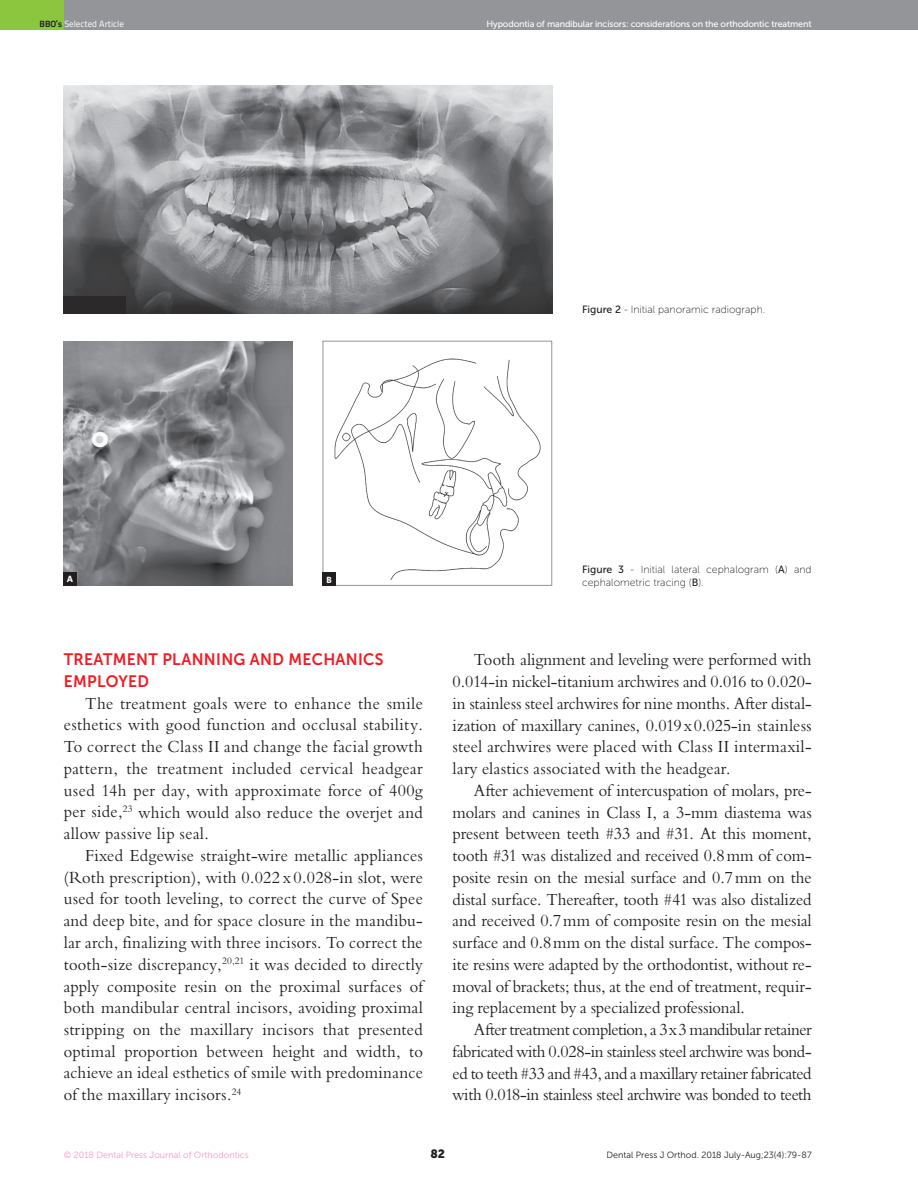
<style>
.page{position:relative;width:918px;height:1188px;background:#fff}
.page>*{position:absolute;margin:0;border:0;box-sizing:border-box;transform-origin:0 0}
.t1{font:16.5px/21.8px "Bergamo Std";letter-spacing:.01em;color:#231f20;text-align:justify;scale:.95 1}
.t2{font:16.5px/21.8px "Museo Sans 700";letter-spacing:.02em;color:#ee1d23;scale:.95 1}
.t3{font:12px "Museo Sans 900";color:#231f20}
.t4{font:10.5px/12.6px "Museo Sans 100";color:#231f20}
.t5{font:9px "Museo Sans 500";letter-spacing:-.015em;color:#fff}
.t6{font:9px "Museo Sans 300";color:#231f20}
.t7{font:9px "Museo Sans 300";color:#f499c2}
.t8{font:9px "Titillium Text 22 L";color:#fff}
.t9{font:700 9px "Whitney";color:#fff}
.s1{font-weight:700;color:#231f20}
.s2{font-family:"Museo Sans 500"}
</style>
<div class="page">
<div style="left:0;top:0;width:918px;height:30px;background:#939598"></div>
<div style="left:0;top:0;width:64px;height:30px;background:#8bc63e"></div>
<img style="left:63px;top:341px;width:230px;height:245px">
<div style="left:63px;top:572px;width:14px;height:14px;background:#231f20"></div>
<img style="left:64px;top:85px;width:488px;height:228px">
<div style="left:64px;top:296px;width:62px;height:17px;background:#2b292a"></div>
<img style="left:334px;top:358px;width:207px;height:221px">
<div style="left:323px;top:341px;width:229px;height:245px;border:1px solid #939598"></div>
<div style="left:323px;top:572px;width:13px;height:14px;background:#231f20"></div>
<p class="t8" style="left:40px;top:17px;width:86px"><span class="s1">BBO’s</span> Selected Article</p>
<p class="t5" style="left:487px;top:19px;width:327px">Hypodontia of mandibular incisors: considerations on the orthodontic treatment</p>
<p class="t4" style="left:582px;top:303px;width:185px"><span class="s2">Figure 2</span> - Initial panoramic radiograph.</p>
<p class="t9" style="left:67px;top:574px;width:8px">A</p>
<p class="t9" style="left:327px;top:574px;width:7px">B</p>
<p class="t2" style="left:64px;top:649px;width:338px">TREATMENT PLANNING AND MECHANICS<br>EMPLOYED</p>
<p class="t1" style="left:64px;top:692px;width:380px;text-indent:21px">The treatment goals were to enhance the smile esthetics with good function and occlusal stability.<br>To correct the Class II and change the facial growth pattern, the treatment included cervical headgear used 14h per day, with approximate force of 400g per side,<sup>23</sup> which would also reduce the overjet and allow passive lip seal.</p>
<p class="t1" style="left:64px;top:845px;width:380px;text-indent:21px">Fixed Edgewise straight-wire metallic appliances (Roth prescription), with 0.022 x 0.028-in slot, were used for tooth leveling, to correct the curve of Spee and deep bite, and for space closure in the mandibu&shy;lar arch, finalizing with three incisors. To correct the tooth-size discrepancy,<sup>20,21</sup> it was decided to directly apply composite resin on the proximal surfaces of both mandibular central incisors, avoiding proximal stripping on the maxillary incisors that presented optimal proportion between height and width, to achieve an ideal esthetics of smile with predominance of the maxillary incisors.<sup>24</sup></p>
<p class="t4" style="left:582px;top:563px;width:231px"><span class="s2">Figure 3</span> - Initial lateral cephalogram (<span class="s2">A</span>) and cephalometric tracing (<span class="s2">B</span>).</p>
<p class="t1" style="left:453px;top:649px;width:379px;text-indent:21px">Tooth alignment and leveling were performed with 0.014-in nickel-titanium archwires and 0.016 to 0.020- in stainless steel archwires for nine months. After distal&shy;ization of maxillary canines, 0.019x0.025-in stainless steel archwires were placed with Class II intermaxil&shy;lary elastics associated with the headgear.</p>
<p class="t1" style="left:453px;top:779px;width:380px;text-indent:21px">After achievement of intercuspation of molars, pre&shy;molars and canines in Class I, a 3-mm diastema was present between teeth #33 and #31. At this moment, tooth #31 was distalized and received 0.8mm of com&shy;posite resin on the mesial surface and 0.7mm on the distal surface. Thereafter, tooth #41 was also distalized and received 0.7mm of composite resin on the mesial surface and 0.8mm on the distal surface. The compos&shy;ite resins were adapted by the orthodontist, without re&shy;moval of brackets; thus, at the end of treatment, requir&shy;ing replacement by a specialized professional.</p>
<p class="t1" style="left:453px;top:1019px;width:380px;text-indent:21px">After treatment completion, a 3x3 mandibular retainer fabricated with 0.028-in stainless steel archwire was bond&shy;ed to teeth #33 and #43, and a maxillary retainer fabricated with 0.018-in stainless steel archwire was bonded to teeth</p>
<p class="t7" style="left:64px;top:1150px;width:187px">© 2018 Dental Press Journal of Orthodontics</p>
<p class="t3" style="left:430px;top:1147px;width:16px">82</p>
<p class="t6" style="left:607px;top:1150px;width:207px">Dental Press J Orthod. 2018 July-Aug;23(4):79-87</p>
</div>
